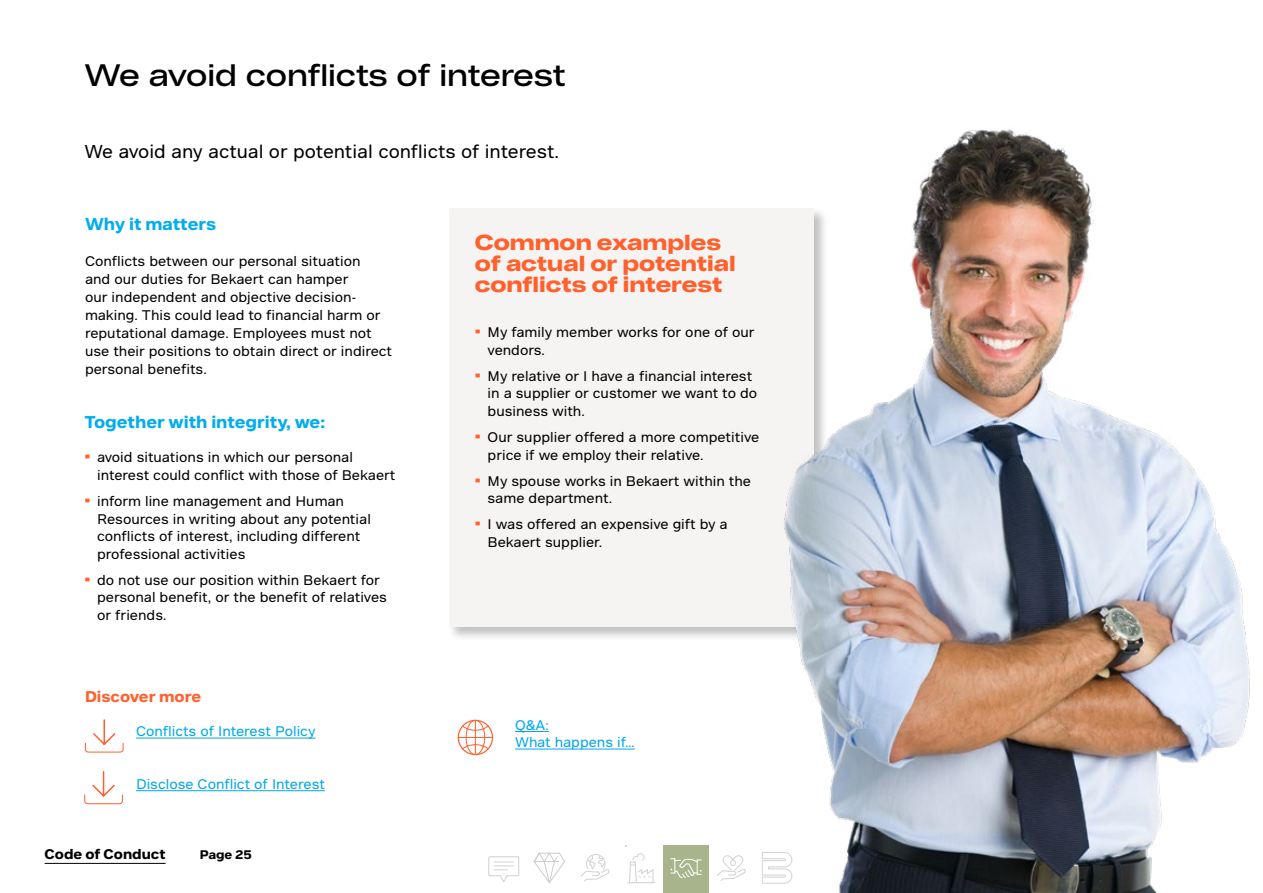
<style>
.page{position:relative;width:1263px;height:893px;background:#fff}
.page>*{position:absolute;margin:0;border:0;box-sizing:border-box;transform-origin:0 0}
.Title_X_X_-_Black_reg{font:30px "Bekaert Headline";color:#000}
.BRO_Title_white_post_it{font:700 21px/21px "Bekaert Headline";color:#ff602c}
.BRO_Intro_text{font:18px "Bekaert Text";color:#000}
.Subtitle_-_Cyan_Bold_pt_11{font:700 16.5px "Bekaert Text";color:#01adef}
.Subtitle_-_Orange_Bold_pt_10{font:700 15px "Bekaert Text";color:#ff602c}
.BRO_Body_text{font:13.5px/17.5px "Bekaert Text";color:#000}
.BRO_url{font:13.5px "Bekaert Text";color:#00a7e7}
.t1{font:700 13.5px "Bekaert Text";color:#000}
.t2{font:700 12px "Bekaert Text";letter-spacing:-.01em;color:#000}
.s1{font-weight:700;font-size:16.5px;color:#ff602c}
</style>
<div class="page">
<div style="left:448px;top:206px;width:380px;height:435px;background:#000;opacity:.25"></div>
<div style="left:449px;top:208px;width:365px;height:418px;background:#f5f4f2"></div>
<hr style="left:136px;top:738px;width:179px;height:1px;background:#00a7e7">
<hr style="left:136px;top:790px;width:189px;height:1px;background:#00a7e7">
<svg style="left:85px;top:719px;width:39px;height:34px"></svg>
<img style="left:742px;top:129px;width:508px;height:764px">
<hr style="left:515px;top:731px;width:34px;height:1px;background:#00a7e7">
<hr style="left:515px;top:749px;width:120px;height:1px;background:#00a7e7">
<svg style="left:458px;top:720px;width:35px;height:35px"></svg>
<svg style="left:84px;top:771px;width:39px;height:33px"></svg>
<svg style="left:488px;top:856px;width:32px;height:26px"></svg>
<svg style="left:533px;top:852px;width:32px;height:31px"></svg>
<svg style="left:627px;top:853px;width:28px;height:31px"></svg>
<svg style="left:717px;top:854px;width:30px;height:28px"></svg>
<svg style="left:762px;top:852px;width:30px;height:32px"></svg>
<svg style="left:580px;top:854px;width:30px;height:28px"></svg>
<div style="left:663px;top:845px;width:46px;height:48px;background:#a8b48b"></div>
<svg style="left:670px;top:858px;width:32px;height:20px"></svg>
<hr style="left:45px;top:863px;width:121px;height:1px;background:#000">
<p class="Title_X_X_-_Black_reg" style="left:84px;top:56px;width:483px">We avoid conflicts of interest</p>
<p class="BRO_Intro_text" style="left:84px;top:140px;width:476px">We avoid any actual or potential conflicts of interest.</p>
<p class="Subtitle_-_Cyan_Bold_pt_11" style="left:85px;top:213px;width:133px">Why it matters</p>
<p class="BRO_Body_text" style="left:85px;top:252px;width:309px;line-height:18px">Conflicts between our personal situation<br>and our duties for Bekaert can hamper<br>our independent and objective decision&shy;making. This could lead to financial harm or reputational damage. Employees must not use their positions to obtain direct or indirect personal benefits.</p>
<p class="Subtitle_-_Cyan_Bold_pt_11" style="left:84px;top:411px;width:242px">Together with integrity, we:</p>
<p class="BRO_Body_text" style="left:97px;top:449px;width:300px;text-indent:-13px"><span class="s1">•</span> avoid situations in which our personal interest could conflict with those of Bekaert</p>
<p class="BRO_Body_text" style="left:97px;top:492px;width:275px;text-indent:-13px"><span class="s1">•</span> inform line management and Human Resources in writing about any potential conflicts of interest, including different professional activities</p>
<p class="BRO_Body_text" style="left:97px;top:571px;width:291px;text-indent:-13px"><span class="s1">•</span> do not use our position within Bekaert for personal benefit, or the benefit of relatives or friends.</p>
<p class="Subtitle_-_Orange_Bold_pt_10" style="left:85px;top:687px;width:118px">Discover more</p>
<p class="BRO_url" style="left:136px;top:723px;width:181px">Conflicts of Interest Policy</p>
<p class="BRO_url" style="left:136px;top:776px;width:190px">Disclose Conflict of Interest</p>
<p class="t1" style="left:45px;top:845px;width:122px">Code of Conduct</p>
<p class="t2" style="left:200px;top:847px;width:54px">Page 25</p>
<p class="BRO_Title_white_post_it" style="left:475px;top:232px;width:262px">Common examples of actual or potential conflicts of interest</p>
<p class="BRO_Body_text" style="left:488px;top:324px;width:269px;text-indent:-13px"><span class="s1">•</span> My family member works for one of our vendors.</p>
<p class="BRO_Body_text" style="left:488px;top:367px;width:271px;text-indent:-13px"><span class="s1">•</span> My relative or I have a financial interest in a supplier or customer we want to do business with.</p>
<p class="BRO_Body_text" style="left:488px;top:428px;width:273px;text-indent:-13px"><span class="s1">•</span> Our supplier offered a more competitive price if we employ their relative.</p>
<p class="BRO_Body_text" style="left:488px;top:472px;width:265px;text-indent:-13px"><span class="s1">•</span> My spouse works in Bekaert within the same department.</p>
<p class="BRO_Body_text" style="left:488px;top:516px;width:242px;text-indent:-13px"><span class="s1">•</span> I was offered an expensive gift by a<br>Bekaert supplier.</p>
<p class="BRO_url" style="left:515px;top:717px;width:35px">Q&amp;A:</p>
<p class="BRO_url" style="left:515px;top:734px;width:121px">What happens if…</p>
</div>
